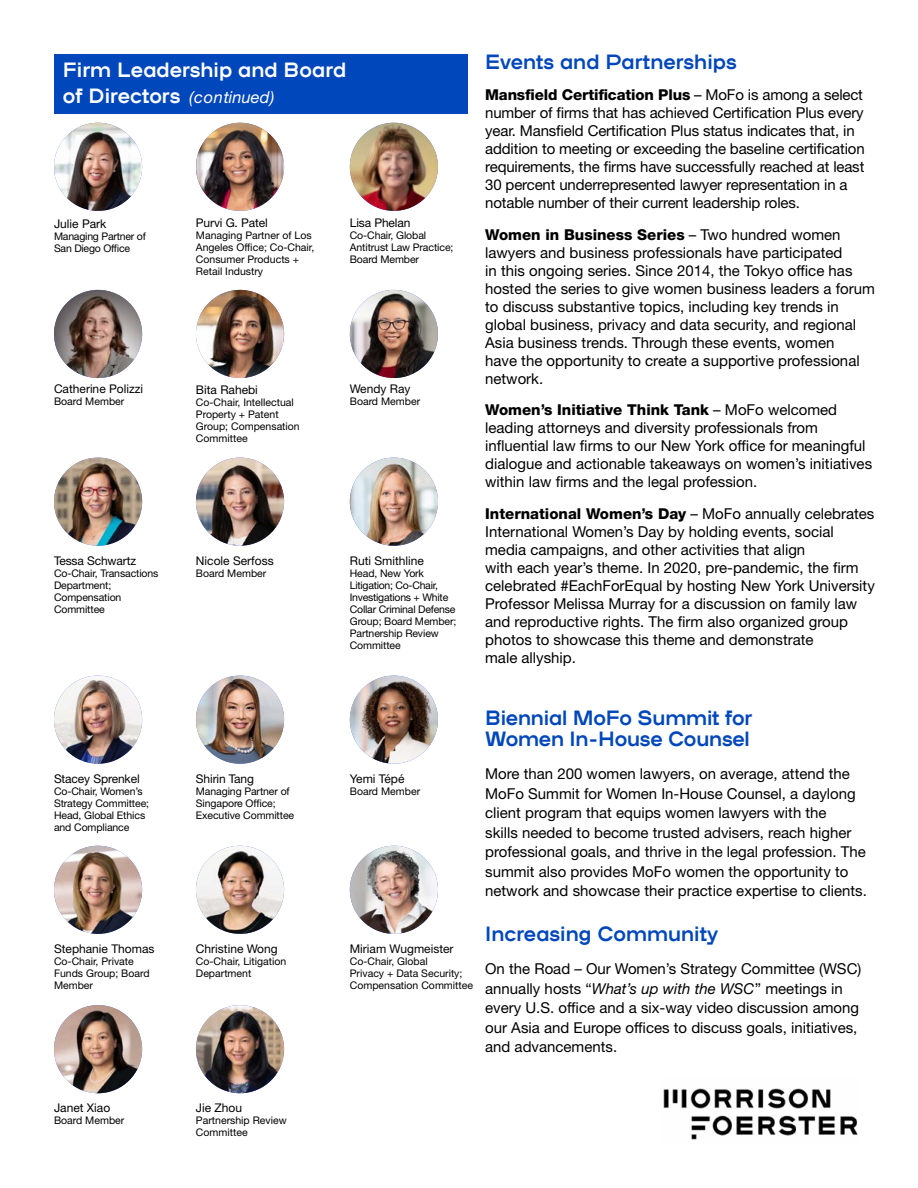
<style>
.page{position:relative;width:918px;height:1188px;background:#fff}
.page>*{position:absolute;margin:0;border:0;box-sizing:border-box;transform-origin:0 0}
.t1{font:700 21px/21px "Mo Fo Plaax";letter-spacing:-.01em;color:#0047bc}
.t2{font:700 21px/25.5px "Mo Fo Plaax";color:#fff}
.t3{font:700 21px "Mo Fo Plaax";color:#0047bb}
.t4{font:15px/18px "Helvetica Neue LT Std";color:#000}
.t5{font:12px "Helvetica Neue LT Std";color:#000}
.t6{font:10.5px/12px "Helvetica Neue LT Std";letter-spacing:-.01em;color:#000}
.s1{font-family:"Helvetica Neue LT Std";font-weight:400;font-style:italic;font-size:16.5px}
.s2{font-weight:800}
.s3{font-style:italic}
</style>
<div class="page">
<img style="left:350px;top:123px;width:88px;height:88px;border-radius:44px">
<img style="left:196px;top:846px;width:88px;height:88px;border-radius:44px">
<div style="left:54px;top:54px;width:414px;height:59px;background:#0047bc"></div>
<img style="left:54px;top:846px;width:88px;height:88px;border-radius:44px">
<img style="left:350px;top:458px;width:88px;height:88px;border-radius:44px">
<img style="left:196px;top:676px;width:88px;height:88px;border-radius:44px">
<img style="left:54px;top:676px;width:88px;height:88px;border-radius:44px">
<img style="left:196px;top:458px;width:88px;height:88px;border-radius:44px">
<img style="left:54px;top:458px;width:88px;height:88px;border-radius:44px">
<img style="left:350px;top:846px;width:88px;height:88px;border-radius:44px">
<img style="left:350px;top:290px;width:88px;height:88px;border-radius:44px">
<img style="left:196px;top:290px;width:88px;height:88px;border-radius:44px">
<img style="left:54px;top:290px;width:88px;height:88px;border-radius:44px">
<img style="left:350px;top:676px;width:88px;height:88px;border-radius:44px">
<img style="left:54px;top:1005px;width:88px;height:88px;border-radius:44px">
<img style="left:196px;top:1005px;width:88px;height:88px;border-radius:44px">
<img style="left:196px;top:123px;width:88px;height:88px;border-radius:44px">
<img style="left:54px;top:123px;width:88px;height:88px;border-radius:44px">
<img style="left:663px;top:1088px;width:195px;height:52px">
<h1 class="t2" style="left:63px;top:57px;width:285px">Firm Leadership and Board of Directors <span class="s1">(continued)</span></h1>
<p class="t5" style="left:54px;top:217px;width:54px">Julie Park</p>
<p class="t6" style="left:54px;top:231px;width:93px">Managing Partner of<br>San Diego Office</p>
<p class="t5" style="left:54px;top:382px;width:91px">Catherine Polizzi</p>
<p class="t6" style="left:54px;top:396px;width:72px">Board Member</p>
<p class="t5" style="left:196px;top:215px;width:73px">Purvi G. Patel</p>
<p class="t6" style="left:196px;top:229px;width:120px">Managing Partner of Los<br>Angeles Office; Co-Chair,<br>Consumer Products +<br>Retail Industry</p>
<p class="t5" style="left:350px;top:215px;width:62px">Lisa Phelan</p>
<p class="t6" style="left:350px;top:229px;width:105px">Co-Chair, Global<br>Antitrust Law Practice;<br>Board Member</p>
<p class="t5" style="left:196px;top:383px;width:64px">Bita Rahebi</p>
<p class="t6" style="left:196px;top:396px;width:105px">Co-Chair, Intellectual<br>Property + Patent<br>Group; Compensation<br>Committee</p>
<p class="t5" style="left:350px;top:382px;width:62px">Wendy Ray</p>
<p class="t6" style="left:350px;top:396px;width:72px">Board Member</p>
<p class="t5" style="left:54px;top:553px;width:84px">Tessa Schwartz</p>
<p class="t6" style="left:54px;top:567px;width:106px">Co-Chair, Transactions<br>Department;<br>Compensation<br>Committee</p>
<p class="t5" style="left:196px;top:553px;width:79px">Nicole Serfoss</p>
<p class="t6" style="left:196px;top:567px;width:72px">Board Member</p>
<p class="t5" style="left:350px;top:553px;width:76px">Ruti Smithline</p>
<p class="t6" style="left:350px;top:567px;width:108px">Head, New York<br>Litigation; Co-Chair,<br>Investigations + White<br>Collar Criminal Defense<br>Group; Board Member;<br>Partnership Review<br>Committee</p>
<h1 class="t3" style="left:485px;top:46px;width:253px">Events and Partnerships</h1>
<p class="t4" style="left:485px;top:86px;width:381px"><span class="s2">Mansfield Certification Plus</span> – MoFo is among a select number of firms that has achieved Certification Plus every year. Mansfield Certification Plus status indicates that, in addition to meeting or exceeding the baseline certification requirements, the firms have successfully reached at least 30 percent underrepresented lawyer representation in a notable number of their current leadership roles.</p>
<p class="t4" style="left:485px;top:225px;width:391px"><span class="s2">Women in Business Series</span> – Two hundred women lawyers and business professionals have participated<br>in this ongoing series. Since 2014, the Tokyo office has hosted the series to give women business leaders a forum to discuss substantive topics, including key trends in global business, privacy and data security, and regional Asia business trends. Through these events, women<br>have the opportunity to create a supportive professional network.</p>
<p class="t4" style="left:485px;top:401px;width:388px"><span class="s2">Women’s Initiative Think Tank</span> – MoFo welcomed leading attorneys and diversity professionals from influential law firms to our New York office for meaningful dialogue and actionable takeaways on women’s initiatives within law firms and the legal profession.</p>
<p class="t4" style="left:485px;top:504px;width:391px"><span class="s2">International Women’s Day</span> – MoFo annually celebrates International Women’s Day by holding events, social media campaigns, and other activities that align<br>with each year’s theme. In 2020, pre-pandemic, the firm celebrated #EachForEqual by hosting New York University Professor Melissa Murray for a discussion on family law and reproductive rights. The firm also organized group photos to showcase this theme and demonstrate<br>male allyship.</p>
<p class="t5" style="left:54px;top:771px;width:87px">Stacey Sprenkel</p>
<p class="t6" style="left:54px;top:785px;width:97px">Co-Chair, Women’s<br>Strategy Committee;<br>Head, Global Ethics and Compliance</p>
<p class="t5" style="left:196px;top:771px;width:60px">Shirin Tang</p>
<p class="t6" style="left:196px;top:785px;width:100px">Managing Partner of<br>Singapore Office;<br>Executive Committee</p>
<p class="t5" style="left:54px;top:941px;width:102px">Stephanie Thomas</p>
<p class="t6" style="left:54px;top:955px;width:97px">Co-Chair, Private<br>Funds Group; Board<br>Member</p>
<p class="t5" style="left:196px;top:941px;width:83px">Christine Wong</p>
<p class="t6" style="left:196px;top:955px;width:92px">Co-Chair, Litigation<br>Department</p>
<p class="t5" style="left:350px;top:771px;width:56px">Yemi Tépé</p>
<p class="t6" style="left:350px;top:785px;width:72px">Board Member</p>
<p class="t5" style="left:350px;top:941px;width:105px">Miriam Wugmeister</p>
<p class="t6" style="left:350px;top:955px;width:125px">Co-Chair, Global<br>Privacy + Data Security;<br>Compensation Committee</p>
<h1 class="t1" style="left:485px;top:707px;width:269px">Biennial MoFo Summit for<br>Women In-House Counsel</h1>
<p class="t4" style="left:485px;top:764px;width:383px;line-height:19.5px">More than 200 women lawyers, on average, attend the MoFo Summit for Women In-House Counsel, a daylong client program that equips women lawyers with the<br>skills needed to become trusted advisers, reach higher professional goals, and thrive in the legal profession. The summit also provides MoFo women the opportunity to network and showcase their practice expertise to clients.</p>
<h1 class="t1" style="left:485px;top:922px;width:235px">Increasing Community</h1>
<p class="t4" style="left:485px;top:959px;width:378px;line-height:19.5px">On the Road – Our Women’s Strategy Committee (WSC) annually hosts “<span class="s3">What’s up with the WSC</span>” meetings in every U.S. office and a six-way video discussion among our Asia and Europe offices to discuss goals, initiatives, and advancements.</p>
<p class="t5" style="left:54px;top:1101px;width:58px">Janet Xiao</p>
<p class="t6" style="left:54px;top:1114px;width:72px">Board Member</p>
<p class="t5" style="left:196px;top:1101px;width:48px">Jie Zhou</p>
<p class="t6" style="left:196px;top:1114px;width:92px">Partnership Review<br>Committee</p>
</div>
